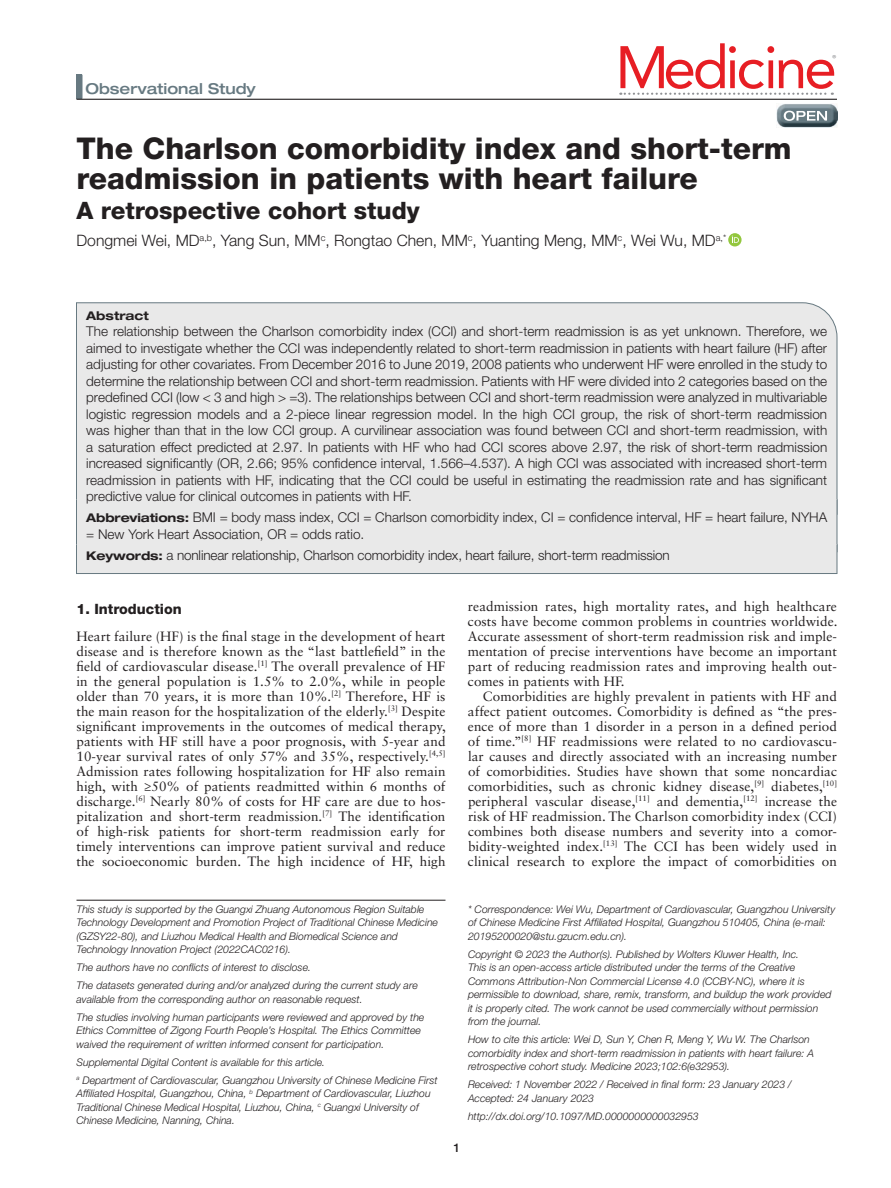
<style>
.page{position:relative;width:891px;height:1188px;background:#fff}
.page>*{position:absolute;margin:0;border:0;box-sizing:border-box;transform-origin:0 0}
.t1{font:59.4px "Avenir";letter-spacing:-.06em;color:#e71e24}
.t2{font:800 30px/30px "Helvetica Neue LT Std";color:#231f20}
.t3{font:800 24px "Helvetica Neue LT Std";color:#231f20}
.t4{font:300 15.75px "Helvetica Neue LT Std";color:#231f20}
.t5{font:500 expanded 15px "Helvetica Neue LT Std";color:#667981}
.t6{font:800 14.25px "Helvetica Neue LT Std";color:#231f20}
.t7{font:13.5px/15px "Sabon LT Std";letter-spacing:.005em;color:#231f20;text-align:justify}
.t8{font:300 13.5px/16.5px "Helvetica Neue LT Std";color:#231f20;text-align:justify}
.t9{font:700 expanded 12px "Helvetica Neue LT Std";color:#231f20}
.t10{font:500 12px "Helvetica Neue LT Std";color:#231f20}
.t11{font:italic 300 10.5px/13.5px "Helvetica Neue LT Std";color:#231f20}
.t12{font:500 10.35px "Akzidenz Grotesk BE";color:#909295}
.s1{font-weight:700;font-stretch:expanded;font-size:12px}
</style>
<div class="page">
<div style="left:76px;top:74px;width:6px;height:25px;background:#677981"></div>
<hr style="left:76px;top:99px;width:761px;height:1px;background:#231f20">
<img style="left:776px;top:104px;width:61px;height:24px">
<svg style="left:784px;top:111px;width:43px;height:10px"></svg>
<svg style="left:620px;top:93px;width:213px;height:2px"></svg>
<div style="left:76px;top:302px;width:762px;height:213px;background:#e9e9e9"></div>
<div style="left:76px;top:499px;width:761px;height:54px;background:#e9e9e9"></div>
<div style="left:76px;top:544px;width:761px;height:30px;background:#e9e9e9"></div>
<div style="left:76px;top:544px;width:761px;height:30px;border:1px solid #677981"></div>
<svg style="left:728px;top:233px;width:14px;height:13px"></svg>
<svg style="left:732px;top:236px;width:7px;height:7px"></svg>
<hr style="left:76px;top:900px;width:370px;height:1px;background:#231f20">
<p class="t5" style="left:86px;top:80px;width:172px">Observational Study</p>
<h1 class="t1" style="left:615px;top:33px;width:223px">Medicine</h1>
<p class="t12" style="left:832px;top:52px;width:6px">®</p>
<h2 class="t2" style="left:76px;top:134px;width:717px">The Charlson comorbidity index and short-term readmission in patients with heart failure</h2>
<h3 class="t3" style="left:76px;top:197px;width:345px">A retrospective cohort study</h3>
<p class="t4" style="left:76px;top:231px;width:651px">Dongmei Wei, MD<sup>a,b</sup>, Yang Sun, MM<sup>c</sup>, Rongtao Chen, MM<sup>c</sup>, Yuanting Meng, MM<sup>c</sup>, Wei Wu, MD<sup>a,*</sup></p>
<p class="t9" style="left:86px;top:308px;width:64px">Abstract</p>
<p class="t8" style="left:86px;top:323px;width:743px">The relationship between the Charlson comorbidity index (CCI) and short-term readmission is as yet unknown. Therefore, we aimed to investigate whether the CCI was independently related to short-term readmission in patients with heart failure (HF) after adjusting for other covariates. From December 2016 to June 2019, 2008 patients who underwent HF were enrolled in the study to determine the relationship between CCI and short-term readmission. Patients with HF were divided into 2 categories based on the predefined CCI (low &lt; 3 and high &gt; =3). The relationships between CCI and short-term readmission were analyzed in multivariable logistic regression models and a 2-piece linear regression model. In the high CCI group, the risk of short-term readmission was higher than that in the low CCI group. A curvilinear association was found between CCI and short-term readmission, with a saturation effect predicted at 2.97. In patients with HF who had CCI scores above 2.97, the risk of short-term readmission increased significantly (OR, 2.66; 95% confidence interval, 1.566–4.537). A high CCI was associated with increased short-term readmission in patients with HF, indicating that the CCI could be useful in estimating the readmission rate and has significant predictive value for clinical outcomes in patients with HF.</p>
<p class="t8" style="left:86px;top:509px;width:743px"><span class="s1">Abbreviations:</span> BMI = body mass index, CCI = Charlson comorbidity index, CI = confidence interval, HF = heart failure, NYHA = New York Heart Association, OR = odds ratio.</p>
<p class="t8" style="left:86px;top:547px;width:585px"><span class="s1">Keywords:</span> a nonlinear relationship, Charlson comorbidity index, heart failure, short-term readmission</p>
<p class="t6" style="left:76px;top:600px;width:107px">1. Introduction</p>
<p class="t7" style="left:76px;top:629px;width:371px">Heart failure (HF) is the final stage in the development of heart disease and is therefore known as the “last battlefield” in the field of cardiovascular disease.<sup>[1]</sup> The overall prevalence of HF in the general population is 1.5% to 2.0%, while in people older than 70 years, it is more than 10%.<sup>[2]</sup> Therefore, HF is the main reason for the hospitalization of the elderly.<sup>[3]</sup> Despite significant improvements in the outcomes of medical therapy, patients with HF still have a poor prognosis, with 5-year and 10-year survival rates of only 57% and 35%, respectively.<sup>[4,5] </sup>Admission rates following hospitalization for HF also remain high, with ≥50% of patients readmitted within 6 months of discharge.<sup>[6]</sup> Nearly 80% of costs for HF care are due to hos&shy;pitalization and short-term readmission.<sup>[7]</sup> The identification of high-risk patients for short-term readmission early for timely interventions can improve patient survival and reduce the socioeconomic burden. The high incidence of HF, high</p>
<p class="t7" style="left:468px;top:599px;width:371px">readmission rates, high mortality rates, and high healthcare costs have become common problems in countries worldwide.<br>Accurate assessment of short-term readmission risk and imple&shy;mentation of precise interventions have become an important part of reducing readmission rates and improving health out&shy;comes in patients with HF.</p>
<p class="t7" style="left:468px;top:689px;width:371px;text-indent:15px">Comorbidities are highly prevalent in patients with HF and affect patient outcomes. Comorbidity is defined as “the pres&shy;ence of more than 1 disorder in a person in a defined period of time.”<sup>[8]</sup> HF readmissions were related to no cardiovascu&shy;lar causes and directly associated with an increasing number of comorbidities. Studies have shown that some noncardiac comorbidities, such as chronic kidney disease,<sup>[9]</sup> diabetes,<sup>[10] </sup>peripheral vascular disease,<sup>[11]</sup> and dementia,<sup>[12]</sup> increase the risk of HF readmission. The Charlson comorbidity index (CCI) combines both disease numbers and severity into a comor&shy;bidity-weighted index.<sup>[13]</sup> The CCI has been widely used in clinical research to explore the impact of comorbidities on</p>
<p class="t11" style="left:76px;top:902px;width:363px">This study is supported by the Guangxi Zhuang Autonomous Region Suitable Technology Development and Promotion Project of Traditional Chinese Medicine (GZSY22-80), and Liuzhou Medical Health and Biomedical Science and Technology Innovation Project (2022CAC0216).</p>
<p class="t11" style="left:76px;top:958px;width:343px;line-height:18px">The authors have no conflicts of interest to disclose.<br>The datasets generated during and/or analyzed during the current study are</p>
<p class="t11" style="left:76px;top:990px;width:349px;line-height:18px">available from the corresponding author on reasonable request.<br>The studies involving human participants were reviewed and approved by the</p>
<p class="t11" style="left:76px;top:1023px;width:346px">Ethics Committee of Zigong Fourth People’s Hospital. The Ethics Committee waived the requirement of written informed consent for participation.</p>
<p class="t11" style="left:76px;top:1053px;width:363px;line-height:18px">Supplemental Digital Content is available for this article.<br><sup>a</sup> Department of Cardiovascular, Guangzhou University of Chinese Medicine First</p>
<p class="t11" style="left:76px;top:1086px;width:356px">Affiliated Hospital, Guangzhou, China, <sup>b</sup> Department of Cardiovascular, Liuzhou<br>Traditional Chinese Medical Hospital, Liuzhou, China, <sup>c</sup> Guangxi University of<br>Chinese Medicine, Nanning, China.</p>
<p class="t10" style="left:453px;top:1140px;width:8px">1</p>
<p class="t11" style="left:468px;top:902px;width:369px">* Correspondence: Wei Wu, Department of Cardiovascular, Guangzhou University of Chinese Medicine First Affiliated Hospital, Guangzhou 510405, China (e-mail:<br>20195200020@stu.gzucm.edu.cn).</p>
<p class="t11" style="left:468px;top:947px;width:365px">Copyright © 2023 the Author(s). Published by Wolters Kluwer Health, Inc.<br>This is an open-access article distributed under the terms of the Creative Commons Attribution-Non Commercial License 4.0 (CCBY-NC), where it is permissible to download, share, remix, transform, and buildup the work provided it is properly cited. The work cannot be used commercially without permission from the journal.</p>
<p class="t11" style="left:468px;top:1032px;width:347px">How to cite this article: Wei D, Sun Y, Chen R, Meng Y, Wu W. The Charlson comorbidity index and short-term readmission in patients with heart failure: A retrospective cohort study. Medicine 2023;102:6(e32953).</p>
<p class="t11" style="left:468px;top:1077px;width:325px">Received: 1 November 2022 / Received in final form: 23 January 2023 /<br>Accepted: 24 January 2023</p>
<p class="t11" style="left:468px;top:1109px;width:232px">http://dx.doi.org/10.1097/MD.0000000000032953</p>
</div>
